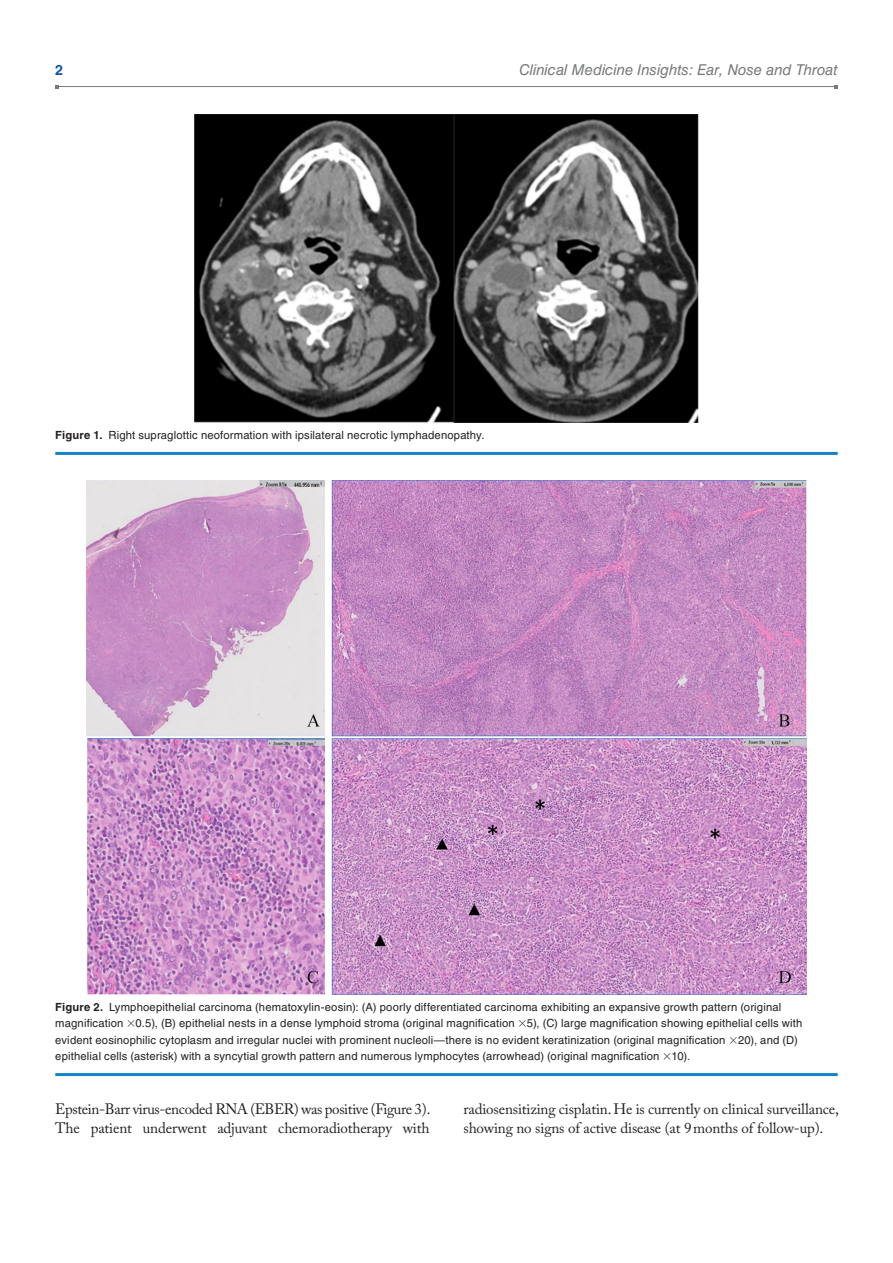
<style>
.page{position:relative;width:893px;height:1263px;background:#fff}
.page>*{position:absolute;margin:0;border:0;box-sizing:border-box;transform-origin:0 0}
.t1{font:15px/19.5px "Adobe Caslon Pro";letter-spacing:-.01em;color:#231f20}
.t2{font:italic 15px "Helvetica LT Std";letter-spacing:-.005em;color:#76787b}
.t3{font:700 14.25px "Helvetica LT Std";color:#1055a4}
.t4{font:11.25px/16.5px "Helvetica LT Std";letter-spacing:.015em;color:#231f20}
.s1{font-weight:700}
</style>
<div class="page">
<hr style="left:57px;top:86px;width:779px;height:1px;background:#76787b">
<hr style="left:55px;top:452px;width:783px;height:3px;background:#1582c5">
<img style="left:194px;top:115px;width:504px;height:308px">
<hr style="left:55px;top:1073px;width:783px;height:3px;background:#1582c5">
<img style="left:86px;top:480px;width:720px;height:514px">
<p class="t3" style="left:55px;top:61px;width:9px">2</p>
<h1 class="t2" style="left:519px;top:61px;width:320px">Clinical Medicine Insights: Ear, Nose and Throat</h1>
<p class="t4" style="left:55px;top:427px;width:431px"><span class="s1">Figure 1.</span> Right supraglottic neoformation with ipsilateral necrotic lymphadenopathy.</p>
<p class="t4" style="left:55px;top:998px;width:749px"><span class="s1">Figure 2.</span> Lymphoepithelial carcinoma (hematoxylin-eosin): (A) poorly differentiated carcinoma exhibiting an expansive growth pattern (original magnification 0.5), (B) epithelial nests in a dense lymphoid stroma (original magnification 5), (C) large magnification showing epithelial cells with evident eosinophilic cytoplasm and irregular nuclei with prominent nucleoli—there is no evident keratinization (original magnification 20), and (D) epithelial cells (asterisk) with a syncytial growth pattern and numerous lymphocytes (arrowhead) (original magnification 10).</p>
<h1 class="t1" style="left:55px;top:1099px;width:377px">Epstein-Barr virus-encoded RNA (EBER) was positive (Figure 3).<br>The patient underwent adjuvant chemoradiotherapy with</h1>
<h1 class="t1" style="left:463px;top:1099px;width:377px">radiosensitizing cisplatin. He is currently on clinical surveillance, showing no signs of active disease (at 9months of follow-up).</h1>
</div>
